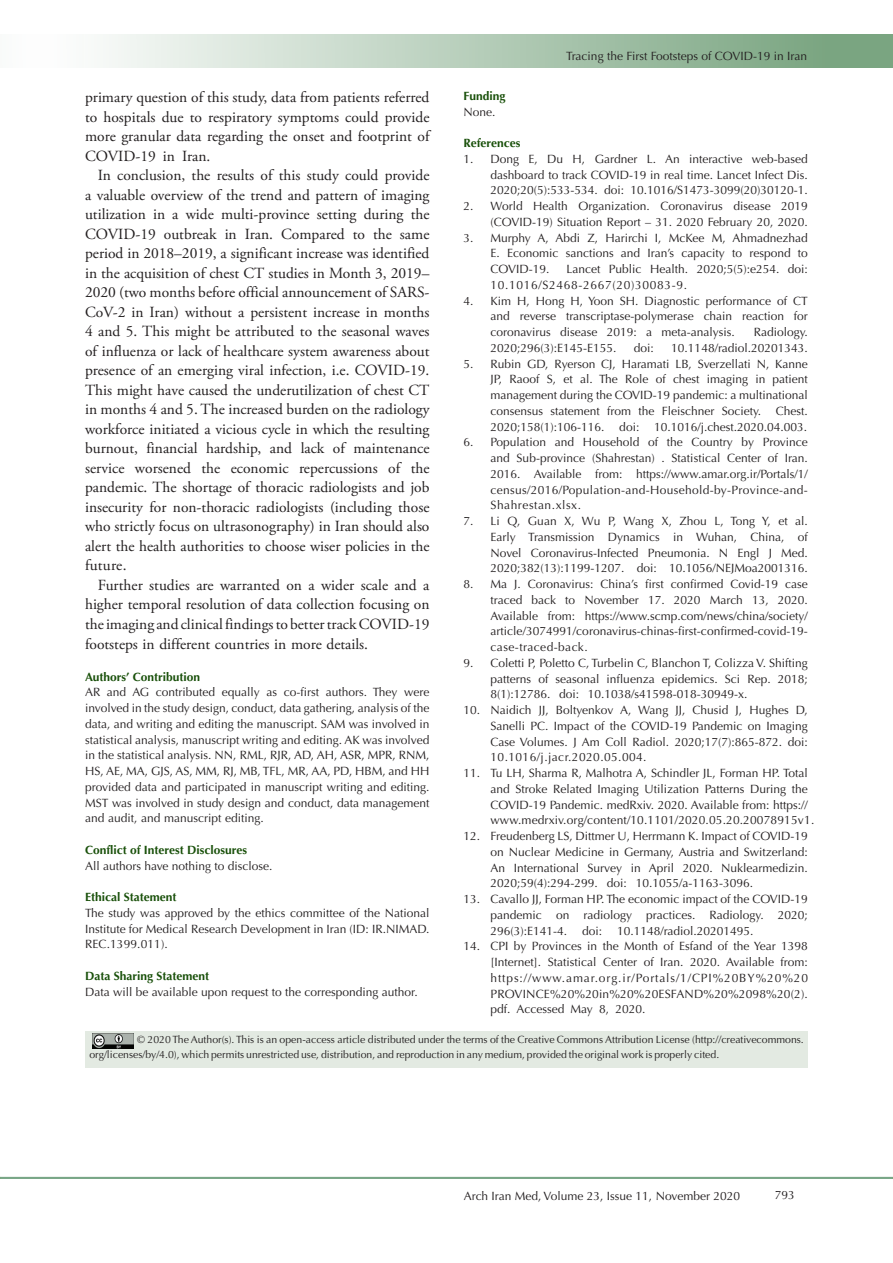
<style>
.page{position:relative;width:893px;height:1263px;background:#fff}
.page>*{position:absolute;margin:0;border:0;box-sizing:border-box;transform-origin:0 0}
.t1{font:15.45px/19.5px "Adobe Garamond Pro";color:#231f20;text-align:justify}
.t2{font:12px/15.8px "Optima LT Std";color:#231f20;text-align:justify}
.t3{font:700 12px "Optima LT Std";color:#19500a}
.t4{font:10.5px/15px "Optima LT Std";color:#231f20}
</style>
<div class="page">
<div style="left:0;top:1177px;width:893px;height:2px;background:#0099e5;border:1px solid #7aa581"></div>
<div style="left:0;top:35px;width:892px;height:33px;background:linear-gradient(to right,#fff,#719f79)"></div>
<div style="left:85px;top:1031px;width:723px;height:36px;background:#e3eae2"></div>
<img style="left:93px;top:1034px;width:40px;height:14px">
<p class="t1" style="left:85px;top:88px;width:346px">primary question of this study, data from patients referred to hospitals due to respiratory symptoms could provide more granular data regarding the onset and footprint of COVID-19 in Iran.</p>
<p class="t1" style="left:85px;top:166px;width:346px;text-indent:13px">In conclusion, the results of this study could provide a valuable overview of the trend and pattern of imaging utilization in a wide multi-province setting during the COVID-19 outbreak in Iran. Compared to the same period in 2018–2019, a significant increase was identified in the acquisition of chest CT studies in Month 3, 2019– 2020 (two months before official announcement of SARS-CoV-2 in Iran) without a persistent increase in months 4 and 5. This might be attributed to the seasonal waves of influenza or lack of healthcare system awareness about presence of an emerging viral infection, i.e. COVID-19.<br>This might have caused the underutilization of chest CT in months 4 and 5. The increased burden on the radiology workforce initiated a vicious cycle in which the resulting burnout, financial hardship, and lack of maintenance service worsened the economic repercussions of the pandemic. The shortage of thoracic radiologists and job insecurity for non-thoracic radiologists (including those who strictly focus on ultrasonography) in Iran should also alert the health authorities to choose wiser policies in the future.</p>
<p class="t1" style="left:85px;top:575px;width:346px;text-indent:13px">Further studies are warranted on a wider scale and a higher temporal resolution of data collection focusing on the imaging and clinical findings to better track COVID-19 footsteps in different countries in more details.</p>
<p class="t3" style="left:85px;top:669px;width:117px">Authors’ Contribution</p>
<p class="t2" style="left:85px;top:684px;width:346px">AR and AG contributed equally as co-first authors. They were involved in the study design, conduct, data gathering, analysis of the data, and writing and editing the manuscript. SAM was involved in statistical analysis, manuscript writing and editing. AK was involved in the statistical analysis. NN, RML, RJR, AD, AH, ASR, MPR, RNM, HS, AE, MA, GJS, AS, MM, RJ, MB, TFL, MR, AA, PD, HBM, and HH provided data and participated in manuscript writing and editing.<br>MST was involved in study design and conduct, data management and audit, and manuscript editing.</p>
<p class="t3" style="left:85px;top:843px;width:163px">Conflict of Interest Disclosures</p>
<p class="t2" style="left:85px;top:858px;width:189px">All authors have nothing to disclose.</p>
<p class="t3" style="left:85px;top:890px;width:93px">Ethical Statement</p>
<p class="t2" style="left:85px;top:905px;width:346px">The study was approved by the ethics committee of the National Institute for Medical Research Development in Iran (ID: IR.NIMAD.<br>REC.1399.011).</p>
<p class="t3" style="left:85px;top:969px;width:126px">Data Sharing Statement</p>
<p class="t2" style="left:85px;top:984px;width:334px">Data will be available upon request to the corresponding author.</p>
<p class="t2" style="left:566px;top:48px;width:243px">Tracing the First Footsteps of COVID-19 in Iran</p>
<p class="t3" style="left:463px;top:89px;width:44px">Funding</p>
<p class="t2" style="left:463px;top:104px;width:34px">None.</p>
<p class="t3" style="left:463px;top:136px;width:58px">References</p>
<p class="t2" style="left:490px;top:151px;width:319px;text-indent:-27px">1. Dong E, Du H, Gardner L. An interactive web-based dashboard to track COVID-19 in real time. Lancet Infect Dis.<br>2020;20(5):533-534. doi: 10.1016/S1473-3099(20)30120-1.</p>
<p class="t2" style="left:463px;top:198px;width:346px;text-align:right">2. World Health Organization. Coronavirus disease 2019 (COVID-19) Situation Report – 31. 2020 February 20, 2020.</p>
<p class="t2" style="left:490px;top:230px;width:319px;text-indent:-27px">3. Murphy A, Abdi Z, Harirchi I, McKee M, Ahmadnezhad E. Economic sanctions and Iran’s capacity to respond to COVID-19.</p>
<p class="t2" style="left:490px;top:261px;width:319px;text-indent:76px">Lancet Public Health. 2020;5(5):e254. doi:<br>10.1016/S2468-2667(20)30083-9.</p>
<p class="t2" style="left:490px;top:293px;width:319px;text-indent:-27px">4. Kim H, Hong H, Yoon SH. Diagnostic performance of CT and reverse transcriptase-polymerase chain reaction for coronavirus disease 2019: a meta-analysis.</p>
<p class="t2" style="left:754px;top:324px;width:56px">Radiology.</p>
<p class="t2" style="left:490px;top:340px;width:128px">2020;296(3):E145-E155.</p>
<p class="t2" style="left:634px;top:340px;width:22px">doi:</p>
<p class="t2" style="left:671px;top:340px;width:138px">10.1148/radiol.20201343.</p>
<p class="t2" style="left:490px;top:356px;width:319px;text-indent:-27px">5. Rubin GD, Ryerson CJ, Haramati LB, Sverzellati N, Kanne JP, Raoof S, et al. The Role of chest imaging in patient management during the COVID-19 pandemic: a multinational consensus statement from the Fleischner Society. Chest.<br>2020;158(1):106-116. doi: 10.1016/j.chest.2020.04.003.</p>
<p class="t2" style="left:490px;top:435px;width:319px;text-indent:-27px">6. Population and Household of the Country by Province and Sub-province (Shahrestan) . Statistical Center of Iran.<br>2016. Available from: https://www.amar.org.ir/Portals/1/ census/2016/Population-and-Household-by-Province-and-Shahrestan.xlsx.</p>
<p class="t2" style="left:490px;top:513px;width:319px;text-indent:-27px">7. Li Q, Guan X, Wu P, Wang X, Zhou L, Tong Y, et al.<br>Early Transmission Dynamics in Wuhan, China, of Novel Coronavirus-Infected Pneumonia. N Engl J Med.<br>2020;382(13):1199-1207. doi: 10.1056/NEJMoa2001316.</p>
<p class="t2" style="left:490px;top:576px;width:319px;text-indent:-27px">8. Ma J. Coronavirus: China’s first confirmed Covid-19 case traced back to November 17. 2020 March 13, 2020.<br>Available from: https://www.scmp.com/news/china/society/ article/3074991/coronavirus-chinas-first-confirmed-covid-19- case-traced-back.</p>
<p class="t2" style="left:490px;top:655px;width:319px;text-indent:-27px">9. Coletti P, Poletto C, Turbelin C, Blanchon T, Colizza V. Shifting patterns of seasonal influenza epidemics. Sci Rep. 2018; 8(1):12786. doi: 10.1038/s41598-018-30949-x.</p>
<p class="t2" style="left:490px;top:702px;width:319px;text-indent:-27px">10. Naidich JJ, Boltyenkov A, Wang JJ, Chusid J, Hughes D, Sanelli PC. Impact of the COVID-19 Pandemic on Imaging Case Volumes. J Am Coll Radiol. 2020;17(7):865-872. doi:<br>10.1016/j.jacr.2020.05.004.</p>
<p class="t2" style="left:490px;top:765px;width:325px;text-align:left;text-indent:-27px">11. Tu LH, Sharma R, Malhotra A, Schindler JL, Forman HP. Total and Stroke Related Imaging Utilization Patterns During the COVID-19 Pandemic. medRxiv. 2020. Available from: https:// www.medrxiv.org/content/10.1101/2020.05.20.20078915v1.</p>
<p class="t2" style="left:490px;top:828px;width:319px;text-indent:-27px">12. Freudenberg LS, Dittmer U, Herrmann K. Impact of COVID-19 on Nuclear Medicine in Germany, Austria and Switzerland:<br>An International Survey in April 2020. Nuklearmedizin.<br>2020;59(4):294-299. doi: 10.1055/a-1163-3096.</p>
<p class="t2" style="left:490px;top:891px;width:319px;text-indent:-27px">13. Cavallo JJ, Forman HP. The economic impact of the COVID-19 pandemic on radiology practices. Radiology. 2020; 296(3):E141-4. doi: 10.1148/radiol.20201495.</p>
<p class="t2" style="left:490px;top:939px;width:319px;text-indent:-27px">14. CPI by Provinces in the Month of Esfand of the Year 1398 [Internet]. Statistical Center of Iran. 2020. Available from: https://www.amar.org.ir/Portals/1/CPI%20BY%20%20<br>PROVINCE%20%20in%20%20ESFAND%20%2098%20(2). pdf. Accessed May 8, 2020.</p>
<p class="t4" style="left:89px;top:1032px;width:716px;text-indent:48px">© 2020 The Author(s). This is an open-access article distributed under the terms of the Creative Commons Attribution License (http://creativecommons. org/licenses/by/4.0), which permits unrestricted use, distribution, and reproduction in any medium, provided the original work is properly cited.</p>
<p class="t2" style="left:464px;top:1188px;width:278px">Arch Iran Med, Volume 23, Issue 11, November 2020</p>
<p class="t2" style="left:775px;top:1187px;width:22px">793</p>
</div>
